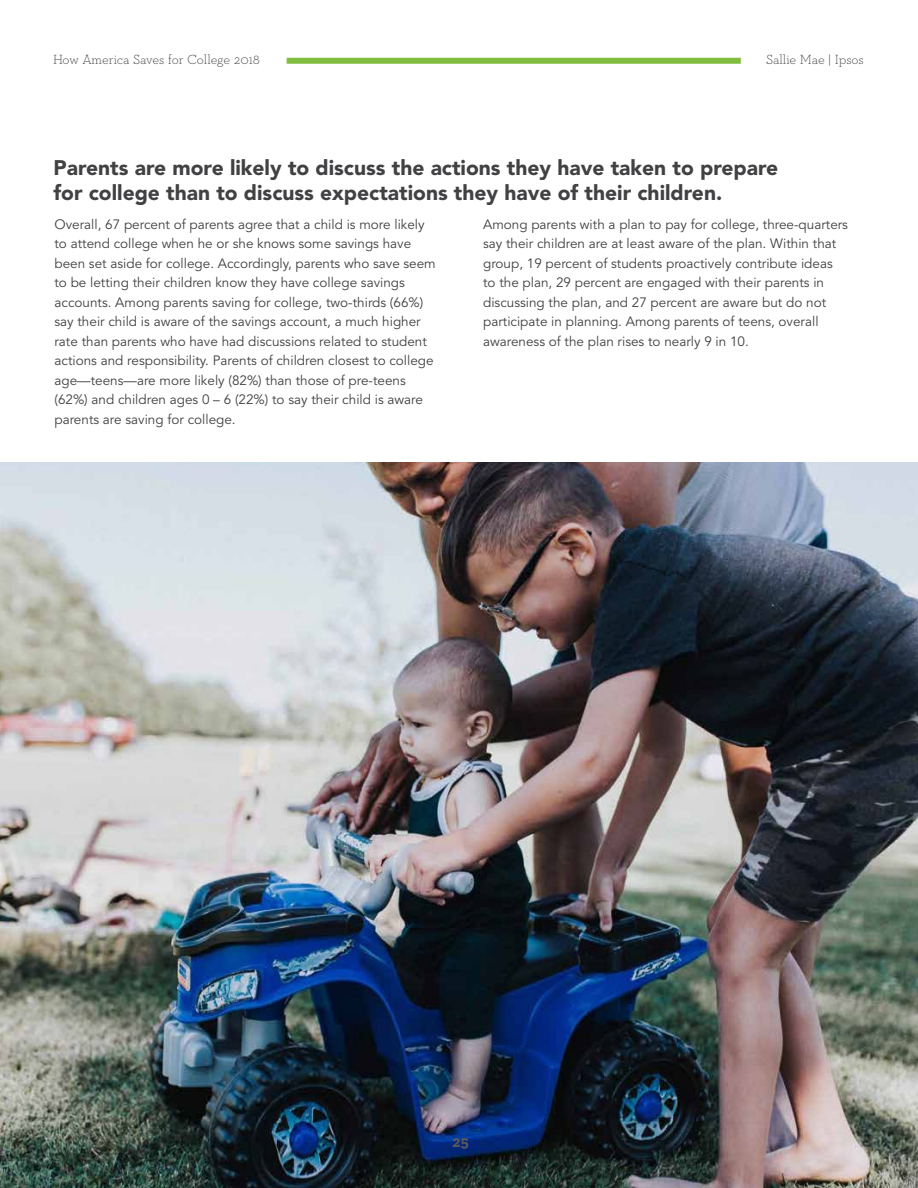
<style>
.page{position:relative;width:918px;height:1188px;background:#fff}
.page>*{position:absolute;margin:0;border:0;box-sizing:border-box;transform-origin:0 0}
.t1{font:900 21px/25.2px "Avenir LT Std";color:#414042}
.t2{font:700 16.5px "Neutraface Slab Text";color:#58595b}
.t3{font:13.5px/19.5px "Avenir LT Std";color:#414042}
.t4{font:300 13.5px "Neutraface Slab Text";letter-spacing:-.005em;color:#414042}
</style>
<div class="page">
<img style="left:0;top:462px;width:918px;height:726px">
<div style="left:287px;top:58px;width:454px;height:6px;background:#81bd41"></div>
<p class="t4" style="left:53px;top:51px;width:209px">How America Saves for College 2018</p>
<p class="t4" style="left:766px;top:51px;width:99px">Sallie Mae | Ipsos</p>
<h1 class="t1" style="left:54px;top:155px;width:726px">Parents are more likely to discuss the actions they have taken to prepare for college than to discuss expectations they have of their children.</h1>
<p class="t3" style="left:54px;top:215px;width:383px">Overall, 67 percent of parents agree that a child is more likely to attend college when he or she knows some savings have been set aside for college. Accordingly, parents who save seem to be letting their children know they have college savings accounts. Among parents saving for college, two-thirds (66%) say their child is aware of the savings account, a much higher rate than parents who have had discussions related to student actions and responsibility. Parents of children closest to college age—teens—are more likely (82%) than those of pre-teens (62%) and children ages 0 – 6 (22%) to say their child is aware parents are saving for college.</p>
<p class="t3" style="left:483px;top:215px;width:366px">Among parents with a plan to pay for college, three-quarters say their children are at least aware of the plan. Within that group, 19 percent of students proactively contribute ideas to the plan, 29 percent are engaged with their parents in discussing the plan, and 27 percent are aware but do not participate in planning. Among parents of teens, overall awareness of the plan rises to nearly 9 in 10.</p>
<p class="t2" style="left:453px;top:1131px;width:18px">25</p>
</div>
